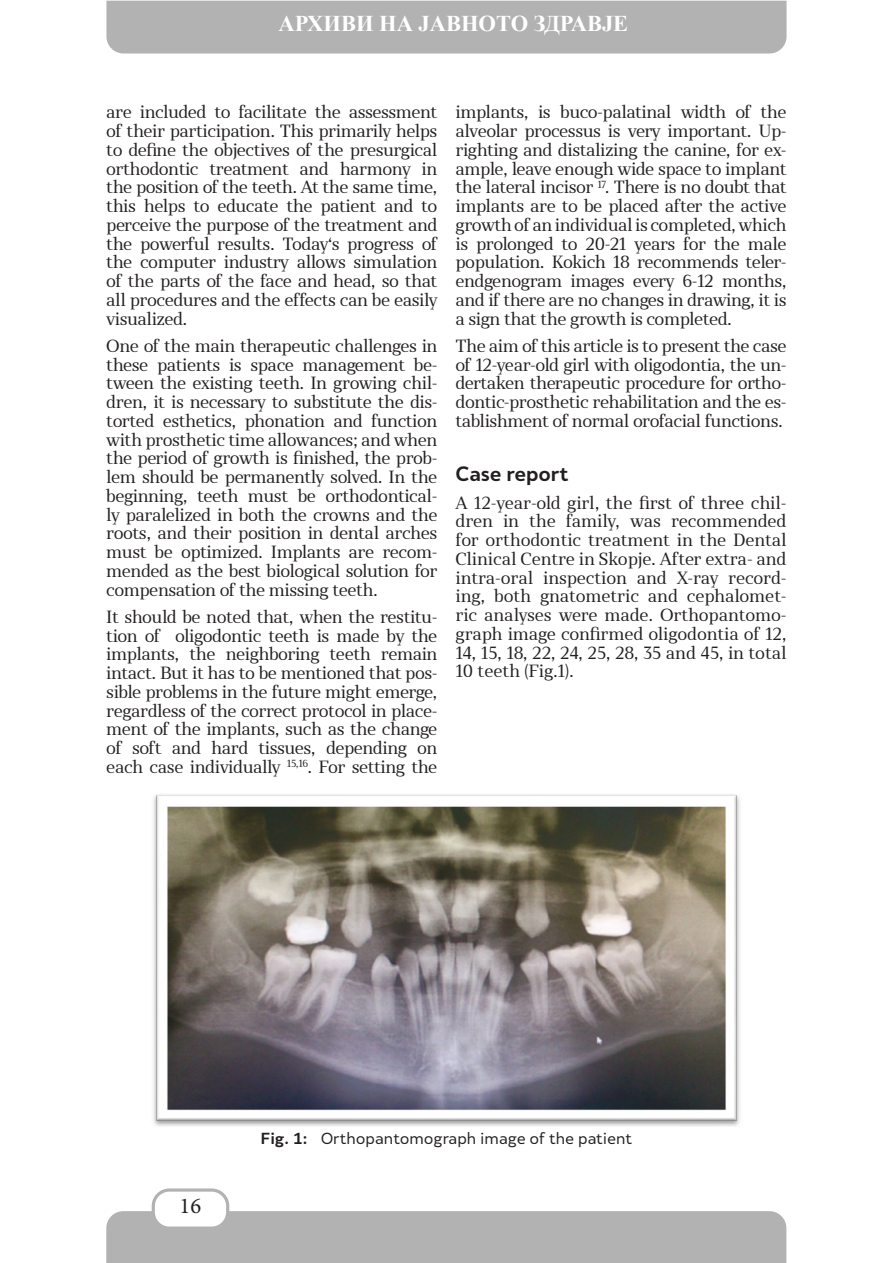
<style>
.page{position:relative;width:893px;height:1263px;background:#fff}
.page>*{position:absolute;margin:0;border:0;box-sizing:border-box;transform-origin:0 0}
.t1{font:700 22.5px "Times New Roman";color:#fff}
.t2{font:22.5px "Minion Pro";color:#231f20}
.t3{font:700 19.5px "Skola Sans";letter-spacing:-.01em;color:#231f20}
.t4{font:16.5px/18.8px "Skola Serif";letter-spacing:-.03em;color:#231f20;text-align:justify}
.t5{font:15px "Skola Sans";letter-spacing:-.01em;color:#231f20}
.s1{font-weight:700}
</style>
<div class="page">
<div style="left:106px;top:1px;width:680px;height:53px;background:#b2b2b2"></div>
<div style="left:106px;top:1211px;width:680px;height:52px;background:#b2b2b2"></div>
<div style="left:153px;top:1190px;width:75px;height:38px;background:#fff;border-radius:16px"></div>
<div style="left:152px;top:1188px;width:77px;height:42px;border:3px solid #b2b2b2;border-radius:16px"></div>
<img style="left:153px;top:794px;width:587px;height:333px">
<p class="t1" style="left:279px;top:8px;width:351px">АРХИВИ НА ЈАВНОТО ЗДРАВЈЕ</p>
<p class="t4" style="left:106px;top:103px;width:333px">are included to facilitate the assessment of their participation. This primarily helps to define the objectives of the presurgical orthodontic treatment and harmony in the position of the teeth. At the same time, this helps to educate the patient and to perceive the purpose of the treatment and the powerful results. Today‘s progress of the computer industry allows simulation of the parts of the face and head, so that all procedures and the effects can be easily visualized.</p>
<p class="t4" style="left:106px;top:336px;width:333px">One of the main therapeutic challenges in these patients is space management be&shy;tween the existing teeth. In growing chil&shy;dren, it is necessary to substitute the dis&shy;torted esthetics, phonation and function with prosthetic time allowances; and when the period of growth is finished, the prob&shy;lem should be permanently solved. In the beginning, teeth must be orthodontical&shy;ly paralelized in both the crowns and the roots, and their position in dental arches must be optimized. Implants are recom&shy;mended as the best biological solution for compensation of the missing teeth.</p>
<p class="t4" style="left:106px;top:607px;width:333px">It should be noted that, when the restitu&shy;tion of oligodontic teeth is made by the implants, the neighboring teeth remain intact. But it has to be mentioned that pos&shy;sible problems in the future might emerge, regardless of the correct protocol in place&shy;ment of the implants, such as the change of soft and hard tissues, depending on each case individually <sup>15,16</sup>. For setting the</p>
<p class="t4" style="left:455px;top:103px;width:333px">implants, is buco-palatinal width of the alveolar processus is very important. Up&shy;righting and distalizing the canine, for ex&shy;ample, leave enough wide space to implant the lateral incisor <sup>17</sup>. There is no doubt that implants are to be placed after the active growth of an individual is completed, which is prolonged to 20-21 years for the male population. Kokich 18 recommends teler&shy;endgenogram images every 6-12 months, and if there are no changes in drawing, it is a sign that the growth is completed.</p>
<p class="t4" style="left:455px;top:336px;width:333px">The aim of this article is to present the case of 12-year-old girl with oligodontia, the un&shy;dertaken therapeutic procedure for ortho&shy;dontic-prosthetic rehabilitation and the es&shy;tablishment of normal orofacial functions.</p>
<p class="t3" style="left:455px;top:462px;width:115px">Case report</p>
<p class="t4" style="left:455px;top:493px;width:333px">A 12-year-old girl, the first of three chil&shy;dren in the family, was recommended for orthodontic treatment in the Dental Clinical Centre in Skopje. After extra- and intra-oral inspection and X-ray record&shy;ing, both gnatometric and cephalomet&shy;ric analyses were made. Orthopantomo&shy;graph image confirmed oligodontia of 12, 14, 15, 18, 22, 24, 25, 28, 35 and 45, in total 10 teeth (Fig.1).</p>
<h1 class="t2" style="left:180px;top:1190px;width:23px">16</h1>
<p class="t5" style="left:261px;top:1129px;width:373px"><span class="s1">Fig. 1:</span> Orthopantomograph image of the patient</p>
</div>
